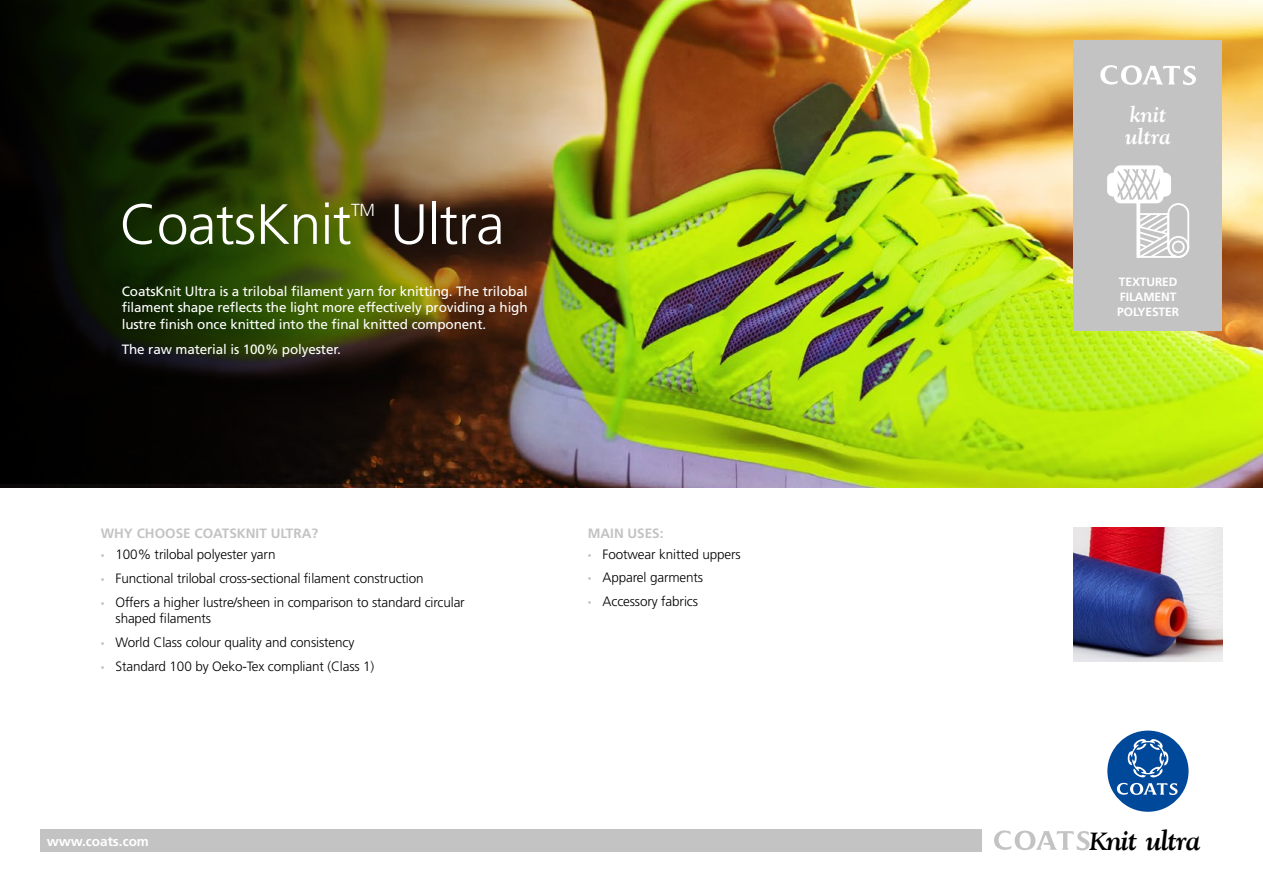
<style>
.page{position:relative;width:1263px;height:893px;background:#fff}
.page>*{position:absolute;margin:0;border:0;box-sizing:border-box;transform-origin:0 0}
.t1{font:300 56.7px "Frutiger LT Std";letter-spacing:-.01em;color:#fff}
.t2{font:italic 700 28.5px "Goudy";letter-spacing:-.04em;color:#000}
.t3{font:italic 700 22.5px/21.6px "Goudy";letter-spacing:-.01em;color:#fff}
.t4{font:300 17.55px "Frutiger LT Std";color:#fff}
.t5{font:300 13.5px/16.5px "Frutiger LT Std";letter-spacing:-.01em;color:#000}
.t6{font:13.5px/16.5px "Frutiger";letter-spacing:-.01em;color:#fff;text-align:justify}
.t7{font:700 13.5px "Frutiger";color:#c3c3c4}
.t8{font:700 13.5px "Frutiger";color:#fff}
.t9{font:700 12px/15px "Frutiger";letter-spacing:-.01em;color:#fff}
.s1{font-family:"Myriad Pro";font-weight:400;color:#c6c6c6}
.s2{font-size:24.75px}
</style>
<div class="page">
<img style="left:0;top:0;width:1263px;height:487px">
<img style="left:0;top:0;width:634px;height:484px">
<img style="left:1073px;top:528px;width:149px;height:133px">
<div style="left:1073px;top:41px;width:149px;height:290px;background:#c3c3c4"></div>
<svg style="left:1100px;top:65px;width:96px;height:20px"></svg>
<svg style="left:1107px;top:165px;width:82px;height:93px"></svg>
<div style="left:1107px;top:731px;width:81px;height:81px;background:#00489a;border-radius:50%"></div>
<svg style="left:1116px;top:739px;width:62px;height:56px"></svg>
<svg style="left:994px;top:830px;width:96px;height:21px"></svg>
<div style="left:41px;top:830px;width:941px;height:22px;background:#c3c3c4"></div>
<h1 class="t1" style="left:120px;top:192px;width:233px">CoatsKnit</h1>
<p class="t4" style="left:351px;top:200px;width:26px">TM</p>
<h1 class="t1" style="left:390px;top:192px;width:116px">Ultra</h1>
<p class="t6" style="left:122px;top:283px;width:407px">CoatsKnit Ultra is a trilobal filament yarn for knitting. The trilobal filament shape reflects the light more effectively providing a high lustre finish once knitted into the final knitted component.</p>
<p class="t6" style="left:122px;top:341px;width:221px">The raw material is 100% polyester.</p>
<p class="t7" style="left:101px;top:525px;width:219px">WHY CHOOSE COATSKNIT ULTRA?</p>
<p class="t5" style="left:101px;top:546px;width:176px"><span class="s1">•</span> 100% trilobal polyester yarn</p>
<p class="t5" style="left:101px;top:570px;width:324px"><span class="s1">•</span> Functional trilobal cross-sectional filament construction</p>
<p class="t5" style="left:116px;top:594px;width:351px;text-indent:-15px"><span class="s1">•</span> Offers a higher lustre/sheen in comparison to standard circular shaped filaments</p>
<p class="t5" style="left:101px;top:634px;width:255px"><span class="s1">•</span> World Class colour quality and consistency</p>
<p class="t5" style="left:101px;top:658px;width:275px"><span class="s1">•</span> Standard 100 by Oeko-Tex compliant (Class 1)</p>
<p class="t7" style="left:588px;top:525px;width:77px">MAIN USES:</p>
<p class="t5" style="left:588px;top:546px;width:154px"><span class="s1">•</span> Footwear knitted uppers</p>
<p class="t5" style="left:588px;top:570px;width:117px"><span class="s1">•</span> Apparel garments</p>
<p class="t5" style="left:588px;top:594px;width:112px"><span class="s1">•</span> Accessory fabrics</p>
<h3 class="t3" style="left:1125px;top:103px;width:47px">knit ultra</h3>
<p class="t9" style="left:1117px;top:274px;width:63px">TEXTURED<br>FILAMENT<br>POLYESTER</p>
<p class="t8" style="left:47px;top:833px;width:104px">www.coats.com</p>
<h2 class="t2" style="left:1090px;top:823px;width:112px"><span class="s2">K</span>nit ultra</h2>
</div>
